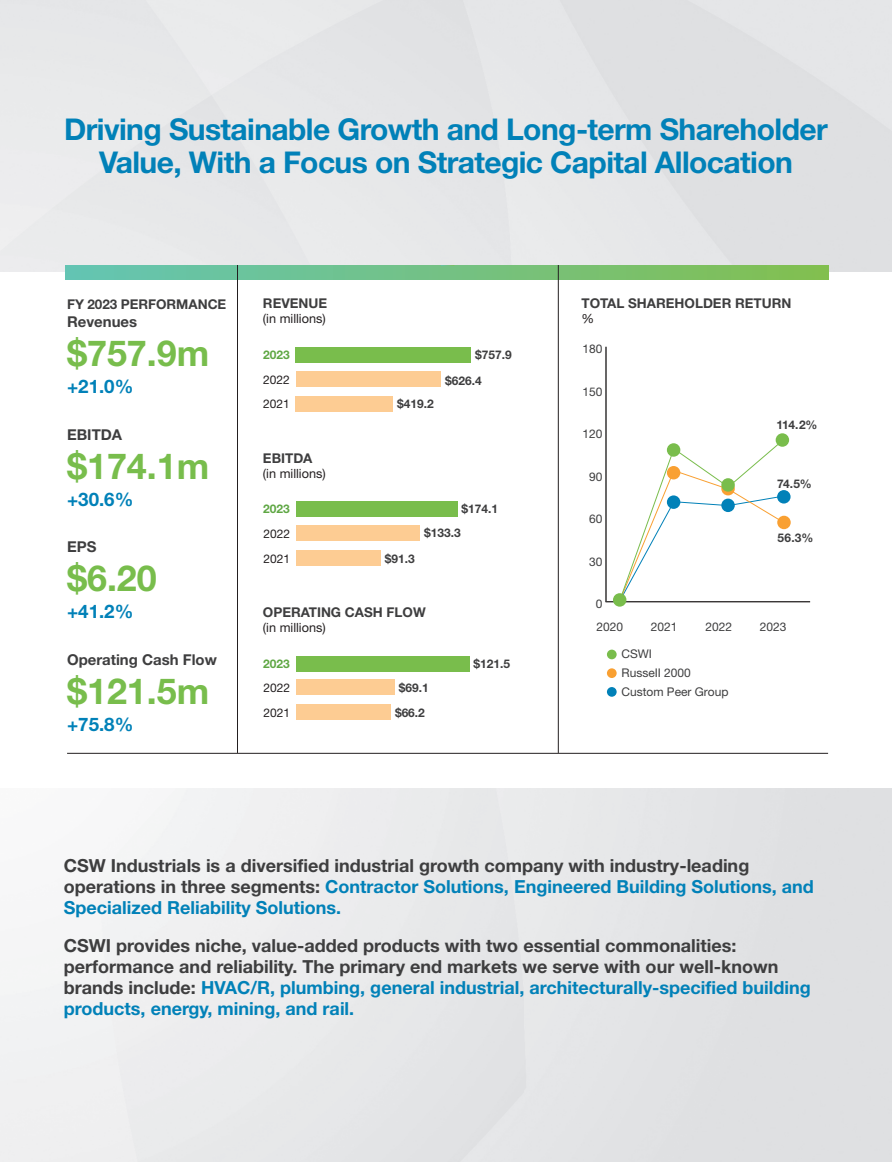
<style>
.page{position:relative;width:892px;height:1162px;background:#fff}
.page>*{position:absolute;margin:0;border:0;box-sizing:border-box;transform-origin:0 0}
.t1{font:700 35.85px "Helvetica Neue";color:#78bd4c}
.t2{font:700 30px/33px "Helvetica Neue";letter-spacing:-.02em;color:#0181b8;text-align:center}
.t3{font:700 18.6px "Helvetica Neue";color:#0181b8}
.t4{font:700 18px/21px "Helvetica Neue";color:#3e3e3f}
.t5{font:700 15px "Helvetica Neue";color:#3e3e3f}
.t6{font:700 13.5px "Helvetica Neue";color:#3e3e3f}
.t7{font:12.75px "Helvetica Neue";color:#231f20}
.t8{font:700 12px "Helvetica Neue";color:#3e3e3f}
.t9{font:12px/18.8px "Helvetica Neue";color:#3e3e3f}
.t10{font:12px "Helvetica Neue";color:#231f20}
.t11{font:700 12px "Helvetica Neue";color:#5fa744}
.s1{color:#0181b8}
</style>
<div class="page">
<img style="left:0;top:0;width:891px;height:1161px">
<div style="left:0;top:272px;width:891px;height:515px;background:#fff"></div>
<div style="left:295px;top:347px;width:175px;height:15px;background:#79bd4c"></div>
<div style="left:295px;top:372px;width:145px;height:15px;background:#fdcc93"></div>
<div style="left:295px;top:396px;width:97px;height:15px;background:#fdcc93"></div>
<div style="left:296px;top:501px;width:161px;height:15px;background:#79bd4c"></div>
<div style="left:296px;top:525px;width:123px;height:15px;background:#fdcc93"></div>
<div style="left:296px;top:550px;width:84px;height:15px;background:#fdcc93"></div>
<div style="left:296px;top:656px;width:173px;height:15px;background:#79bd4c"></div>
<div style="left:296px;top:679px;width:98px;height:15px;background:#fdcc93"></div>
<div style="left:296px;top:704px;width:94px;height:15px;background:#fdcc93"></div>
<svg style="left:606px;top:649px;width:10px;height:10px"></svg>
<div style="left:606px;top:668px;width:10px;height:10px;background:#f9a032;border-radius:50%"></div>
<div style="left:606px;top:687px;width:10px;height:9px;background:#0181b8;border-radius:50%"></div>
<hr style="left:605px;top:601px;width:204px;height:1px;background:#231f20">
<hr style="left:605px;top:347px;width:1px;height:254px;background:#231f20">
<svg style="left:622px;top:443px;width:161px;height:159px"></svg>
<div style="left:775px;top:433px;width:13px;height:13px;background:#79bd4c;border-radius:50%"></div>
<div style="left:666px;top:443px;width:14px;height:13px;background:#79bd4c;border-radius:50%"></div>
<div style="left:612px;top:593px;width:14px;height:13px;background:#79bd4c;border-radius:50%"></div>
<div style="left:721px;top:498px;width:13px;height:14px;background:#0181b8;border-radius:50%"></div>
<div style="left:666px;top:495px;width:14px;height:14px;background:#0181b8;border-radius:50%"></div>
<div style="left:776px;top:490px;width:14px;height:13px;background:#0181b8;border-radius:50%"></div>
<div style="left:776px;top:515px;width:14px;height:14px;background:#f9a032;border-radius:50%"></div>
<svg style="left:721px;top:482px;width:13px;height:13px"></svg>
<div style="left:666px;top:466px;width:14px;height:13px;background:#f9a032;border-radius:50%"></div>
<div style="left:721px;top:478px;width:13px;height:13px;background:#79bd4c;border-radius:50%"></div>
<svg style="left:66px;top:266px;width:761px;height:13px;background:#73c182"></svg>
<svg style="left:440px;top:265px;width:14px;height:1px"></svg>
<hr style="left:237px;top:265px;width:1px;height:487px;background:#231f20">
<hr style="left:557px;top:265px;width:1px;height:487px;background:#231f20">
<hr style="left:67px;top:752px;width:760px;height:1px;background:#231f20">
<h2 class="t2" style="left:64px;top:116px;width:764px">Driving Sustainable Growth and Long-term Shareholder<br>Value, With a Focus on Strategic Capital Allocation</h2>
<p class="t6" style="left:67px;top:299px;width:161px">FY 2023 PERFORMANCE</p>
<p class="t5" style="left:67px;top:316px;width:72px">Revenues</p>
<h1 class="t1" style="left:67px;top:340px;width:144px">$757.9m</h1>
<p class="t3" style="left:67px;top:380px;width:68px">+21.0%</p>
<p class="t5" style="left:67px;top:429px;width:57px">EBITDA</p>
<h1 class="t1" style="left:67px;top:453px;width:144px">$174.1m</h1>
<p class="t3" style="left:67px;top:492px;width:68px">+30.6%</p>
<p class="t5" style="left:67px;top:541px;width:31px">EPS</p>
<h1 class="t1" style="left:67px;top:565px;width:91px">$6.20</h1>
<p class="t3" style="left:67px;top:604px;width:68px">+41.2%</p>
<p class="t5" style="left:67px;top:654px;width:151px">Operating Cash Flow</p>
<h1 class="t1" style="left:67px;top:678px;width:144px">$121.5m</h1>
<p class="t3" style="left:67px;top:717px;width:68px">+75.8%</p>
<p class="t6" style="left:263px;top:298px;width:66px">REVENUE</p>
<p class="t7" style="left:263px;top:314px;width:64px">(in millions)</p>
<p class="t11" style="left:263px;top:350px;width:28px">2023</p>
<p class="t8" style="left:475px;top:350px;width:38px">$757.9</p>
<p class="t10" style="left:263px;top:375px;width:28px">2022</p>
<p class="t8" style="left:445px;top:376px;width:38px">$626.4</p>
<p class="t10" style="left:263px;top:399px;width:28px">2021</p>
<p class="t8" style="left:397px;top:399px;width:38px">$419.2</p>
<p class="t6" style="left:263px;top:453px;width:51px">EBITDA</p>
<p class="t7" style="left:263px;top:468px;width:64px">(in millions)</p>
<p class="t11" style="left:263px;top:504px;width:28px">2023</p>
<p class="t8" style="left:461px;top:504px;width:38px">$174.1</p>
<p class="t10" style="left:263px;top:529px;width:28px">2022</p>
<p class="t8" style="left:424px;top:528px;width:38px">$133.3</p>
<p class="t10" style="left:263px;top:554px;width:28px">2021</p>
<p class="t8" style="left:384px;top:554px;width:31px">$91.3</p>
<p class="t6" style="left:263px;top:607px;width:164px">OPERATING CASH FLOW</p>
<p class="t7" style="left:263px;top:623px;width:64px">(in millions)</p>
<p class="t11" style="left:263px;top:658px;width:28px">2023</p>
<p class="t10" style="left:263px;top:683px;width:28px">2022</p>
<p class="t10" style="left:263px;top:708px;width:28px">2021</p>
<p class="t8" style="left:399px;top:683px;width:31px">$69.1</p>
<p class="t8" style="left:395px;top:708px;width:31px">$66.2</p>
<p class="t8" style="left:473px;top:658px;width:38px">$121.5</p>
<p class="t6" style="left:581px;top:298px;width:211px">TOTAL SHAREHOLDER RETURN</p>
<p class="t7" style="left:581px;top:314px;width:14px">%</p>
<p class="t9" style="left:582px;top:341px;width:21px">180</p>
<p class="t9" style="left:582px;top:383px;width:21px">150</p>
<p class="t9" style="left:582px;top:426px;width:21px">120</p>
<p class="t9" style="left:589px;top:468px;width:15px">90</p>
<p class="t9" style="left:589px;top:510px;width:15px">60</p>
<p class="t9" style="left:589px;top:553px;width:15px">30</p>
<p class="t9" style="left:595px;top:595px;width:8px">0</p>
<p class="t8" style="left:776px;top:420px;width:43px">114.2%</p>
<p class="t8" style="left:776px;top:479px;width:36px">74.5%</p>
<p class="t8" style="left:777px;top:533px;width:37px">56.3%</p>
<p class="t9" style="left:596px;top:618px;width:28px">2020</p>
<p class="t9" style="left:650px;top:618px;width:28px">2021</p>
<p class="t9" style="left:705px;top:618px;width:28px">2022</p>
<p class="t9" style="left:759px;top:618px;width:28px">2023</p>
<p class="t9" style="left:621px;top:646px;width:108px">CSWI<br>RusseII 2000<br>Custom Peer Group</p>
<p class="t4" style="left:64px;top:856px;width:751px">CSW Industrials is a diversified industrial growth company with industry-leading operations in three segments: <span class="s1">Contractor Solutions, Engineered Building Solutions, and<br>Specialized Reliability Solutions.</span></p>
<p class="t4" style="left:64px;top:936px;width:748px">CSWI provides niche, value-added products with two essential commonalities: performance and reliability. The primary end markets we serve with our well-known brands include: <span class="s1">HVAC/R, plumbing, general industrial, architecturally-specified building products, energy, mining, and rail.</span></p>
</div>
